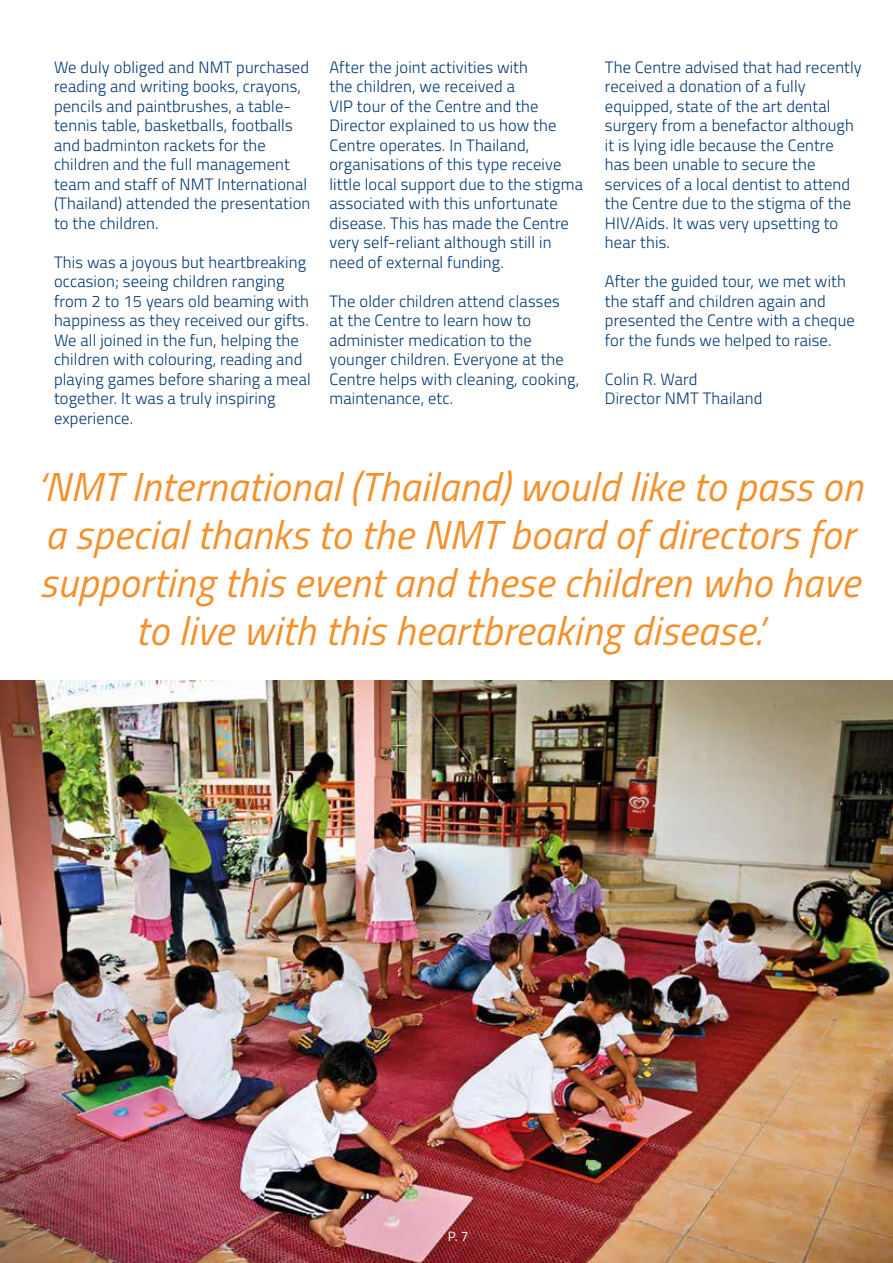
<style>
.page{position:relative;width:893px;height:1263px;background:#fff}
.page>*{position:absolute;margin:0;border:0;box-sizing:border-box;transform-origin:0 0}
.t1{font:italic 40.5px/48px "Titillium Web";letter-spacing:.01em;color:#f3912d;text-align:center}
.t2{font:300 16.5px/19.5px "Titillium Web";letter-spacing:.01em;color:#003671}
.t3{font:13.5px "Titillium Web";color:#fff}
</style>
<div class="page">
<img style="left:0;top:681px;width:893px;height:582px">
<p class="t2" style="left:54px;top:56px;width:258px">We duly obliged and NMT purchased reading and writing books, crayons, pencils and paintbrushes, a table&shy;tennis table, basketballs, footballs and badminton rackets for the children and the full management team and staff of NMT International (Thailand) attended the presentation to the children.</p>
<p class="t2" style="left:54px;top:251px;width:258px">This was a joyous but heartbreaking occasion; seeing children ranging from 2 to 15 years old beaming with happiness as they received our gifts.<br>We all joined in the fun, helping the children with colouring, reading and playing games before sharing a meal together. It was a truly inspiring experience.</p>
<p class="t2" style="left:329px;top:56px;width:255px">After the joint activities with<br>the children, we received a<br>VIP tour of the Centre and the<br>Director explained to us how the<br>Centre operates. In Thailand, organisations of this type receive little local support due to the stigma associated with this unfortunate disease. This has made the Centre very self-reliant although still in need of external funding.</p>
<p class="t2" style="left:329px;top:290px;width:251px">The older children attend classes<br>at the Centre to learn how to administer medication to the younger children. Everyone at the<br>Centre helps with cleaning, cooking, maintenance, etc.</p>
<p class="t2" style="left:605px;top:56px;width:258px">The Centre advised that had recently received a donation of a fully equipped, state of the art dental surgery from a benefactor although it is lying idle because the Centre has been unable to secure the services of a local dentist to attend the Centre due to the stigma of the<br>HIV/Aids. It was very upsetting to hear this.</p>
<p class="t2" style="left:605px;top:271px;width:251px">After the guided tour, we met with the staff and children again and presented the Centre with a cheque for the funds we helped to raise.</p>
<p class="t2" style="left:605px;top:369px;width:159px">Colin R. Ward<br>Director NMT Thailand</p>
<h1 class="t1" style="left:37px;top:461px;width:827px">‘NMT International (Thailand) would like to pass on a special thanks to the NMT board of directors for supporting this event and these children who have to live with this heartbreaking disease.’</h1>
<p class="t3" style="left:448px;top:1226px;width:22px">P. 7</p>
</div>
